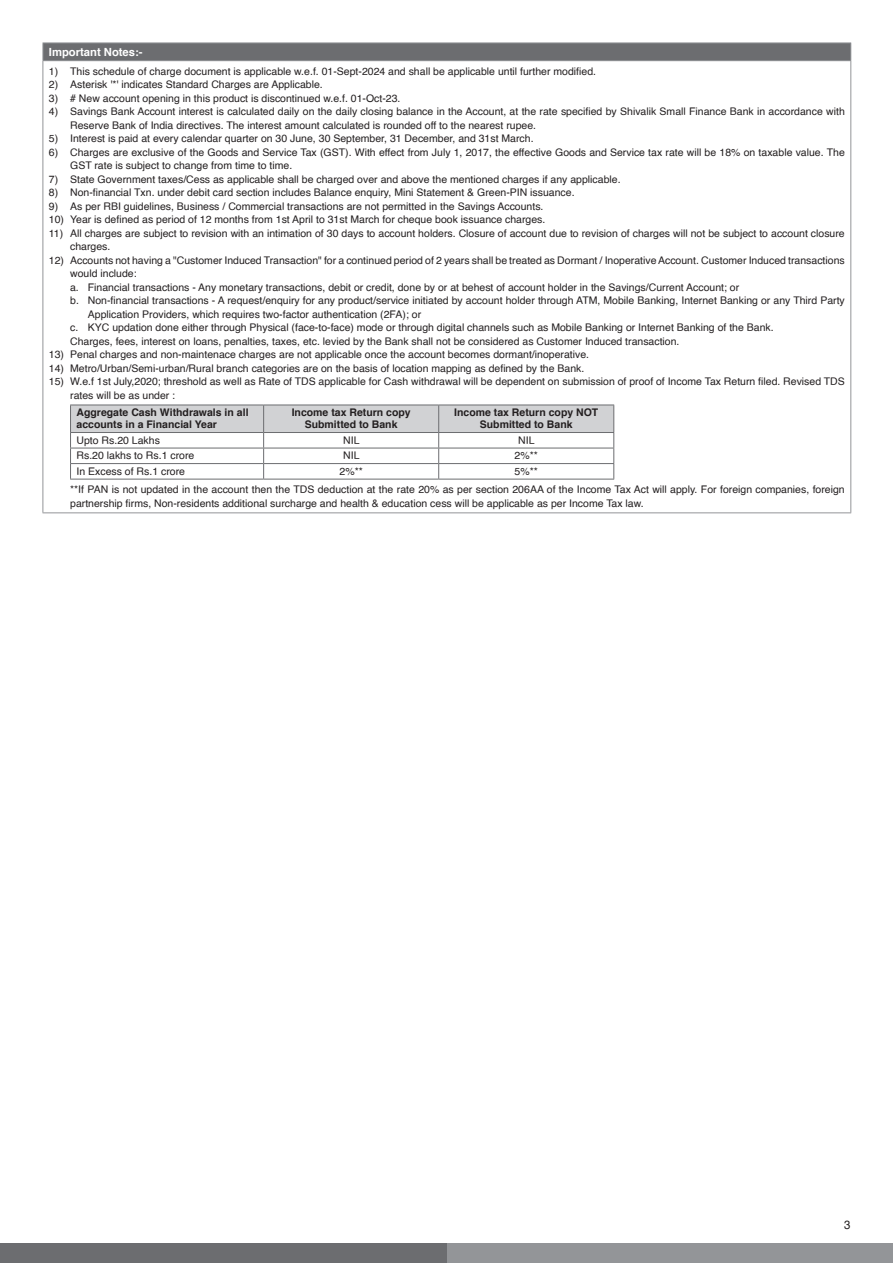
<style>
.page{position:relative;width:893px;height:1263px;background:#fff}
.page>*{position:absolute;margin:0;border:0;box-sizing:border-box;transform-origin:0 0}
.t1{font:12px "Helvetica";color:#231f20;scale:.95 1}
.t2{font:700 11.25px "Helvetica";color:#fff}
.t3{font:10.5px/13.5px "Helvetica";color:#231f20}
.t4{font:700 10.5px/12px "Helvetica";color:#231f20;text-align:center}
</style>
<div class="page">
<div style="left:446px;top:1243px;width:447px;height:20px;background:#939598"></div>
<div style="left:0;top:1243px;width:446px;height:20px;background:#6c6d70"></div>
<div style="left:43px;top:43px;width:808px;height:18px;background:#6c6d70"></div>
<hr style="left:43px;top:43px;width:808px;height:1px;background:#939598">
<svg style="left:43px;top:43px;width:1px;height:17px"></svg>
<svg style="left:850px;top:43px;width:1px;height:17px"></svg>
<hr style="left:43px;top:60px;width:808px;height:1px;background:#939598">
<hr style="left:43px;top:61px;width:1px;height:451px;background:#939598">
<hr style="left:850px;top:61px;width:1px;height:451px;background:#939598">
<hr style="left:43px;top:512px;width:808px;height:1px;background:#939598">
<svg style="left:70px;top:405px;width:544px;height:74px"></svg>
<hr style="left:70px;top:479px;width:194px;height:1px;background:#6c6d70">
<hr style="left:264px;top:479px;width:175px;height:1px;background:#6c6d70">
<hr style="left:439px;top:479px;width:175px;height:1px;background:#6c6d70">
<p class="t2" style="left:49px;top:43px;width:95px">Important Notes:-</p>
<p class="t3" style="left:49px;top:64px;width:549px">1) This schedule of charge document is applicable w.e.f. 01-Sept-2024 and shall be applicable until further modified.</p>
<p class="t3" style="left:49px;top:78px;width:275px">2) Asterisk '*' indicates Standard Charges are Applicable.</p>
<p class="t3" style="left:49px;top:91px;width:353px">3) # New account opening in this product is discontinued w.e.f. 01-Oct-23.</p>
<p class="t3" style="left:70px;top:105px;width:776px;text-indent:-21px">4) Savings Bank Account interest is calculated daily on the daily closing balance in the Account, at the rate specified by Shivalik Small Finance Bank in accordance with<br>Reserve Bank of India directives. The interest amount calculated is rounded off to the nearest rupee.</p>
<p class="t3" style="left:49px;top:132px;width:486px">5) Interest is paid at every calendar quarter on 30 June, 30 September, 31 December, and 31st March.</p>
<p class="t3" style="left:70px;top:145px;width:776px;text-indent:-21px">6) Charges are exclusive of the Goods and Service Tax (GST). With effect from July 1, 2017, the effective Goods and Service tax rate will be 18% on taxable value. The<br>GST rate is subject to change from time to time.</p>
<p class="t3" style="left:49px;top:172px;width:573px">7) State Government taxes/Cess as applicable shall be charged over and above the mentioned charges if any applicable.</p>
<p class="t3" style="left:49px;top:186px;width:527px">8) Non-financial Txn. under debit card section includes Balance enquiry, Mini Statement &amp; Green-PIN issuance.</p>
<p class="t3" style="left:49px;top:199px;width:496px">9) As per RBI guidelines, Business / Commercial transactions are not permitted in the Savings Accounts.</p>
<p class="t3" style="left:49px;top:213px;width:498px">10) Year is defined as period of 12 months from 1st April to 31st March for cheque book issuance charges.</p>
<p class="t3" style="left:70px;top:226px;width:776px;text-indent:-21px">11) All charges are subject to revision with an intimation of 30 days to account holders. Closure of account due to revision of charges will not be subject to account closure charges.</p>
<p class="t3" style="left:49px;top:253px;width:797px">12) Accounts not having a "Customer Induced Transaction" for a continued period of 2 years shall be treated as Dormant / Inoperative Account. Customer Induced transactions</p>
<p class="t3" style="left:70px;top:267px;width:68px">would include:</p>
<p class="t3" style="left:70px;top:280px;width:671px">a. Financial transactions - Any monetary transactions, debit or credit, done by or at behest of account holder in the Savings/Current Account; or</p>
<p class="t3" style="left:70px;top:294px;width:776px">b. Non-financial transactions - A request/enquiry for any product/service initiated by account holder through ATM, Mobile Banking, Internet Banking or any Third Party</p>
<p class="t3" style="left:88px;top:308px;width:335px">Application Providers, which requires two-factor authentication (2FA); or</p>
<p class="t3" style="left:70px;top:321px;width:705px">c. KYC updation done either through Physical (face-to-face) mode or through digital channels such as Mobile Banking or Internet Banking of the Bank.</p>
<p class="t3" style="left:70px;top:335px;width:611px">Charges, fees, interest on loans, penalties, taxes, etc. levied by the Bank shall not be considered as Customer Induced transaction.</p>
<p class="t3" style="left:49px;top:348px;width:542px">13) Penal charges and non-maintenace charges are not applicable once the account becomes dormant/inoperative.</p>
<p class="t3" style="left:49px;top:362px;width:537px">14) Metro/Urban/Semi-urban/Rural branch categories are on the basis of location mapping as defined by the Bank.</p>
<p class="t3" style="left:70px;top:375px;width:776px;text-indent:-21px">15) W.e.f 1st July,2020; threshold as well as Rate of TDS applicable for Cash withdrawal will be dependent on submission of proof of Income Tax Return filed. Revised TDS rates will be as under :</p>
<p class="t4" style="left:77px;top:407px;width:174px;text-align:left">Aggregate Cash Withdrawals in all accounts in a Financial Year</p>
<p class="t4" style="left:292px;top:407px;width:121px">Income tax Return copy<br>Submitted to Bank</p>
<p class="t4" style="left:454px;top:407px;width:146px">Income tax Return copy NOT<br>Submitted to Bank</p>
<p class="t3" style="left:77px;top:434px;width:85px">Upto Rs.20 Lakhs</p>
<p class="t3" style="left:343px;top:434px;width:18px">NIL</p>
<p class="t3" style="left:518px;top:434px;width:18px">NIL</p>
<p class="t3" style="left:77px;top:449px;width:119px">Rs.20 lakhs to Rs.1 crore</p>
<p class="t3" style="left:343px;top:449px;width:18px">NIL</p>
<p class="t3" style="left:515px;top:449px;width:25px">2%**</p>
<p class="t3" style="left:77px;top:465px;width:110px">In Excess of Rs.1 crore</p>
<p class="t3" style="left:339px;top:465px;width:25px">2%**</p>
<p class="t3" style="left:70px;top:462px;width:776px;line-height:18.5px;text-indent:444px">5%**<br>**If PAN is not updated in the account then the TDS deduction at the rate 20% as per section 206AA of the Income Tax Act will apply. For foreign companies, foreign</p>
<p class="t3" style="left:70px;top:497px;width:575px">partnership firms, Non-residents additional surcharge and health &amp; education cess will be applicable as per Income Tax law.</p>
<p class="t1" style="left:844px;top:1216px;width:8px">3</p>
</div>
